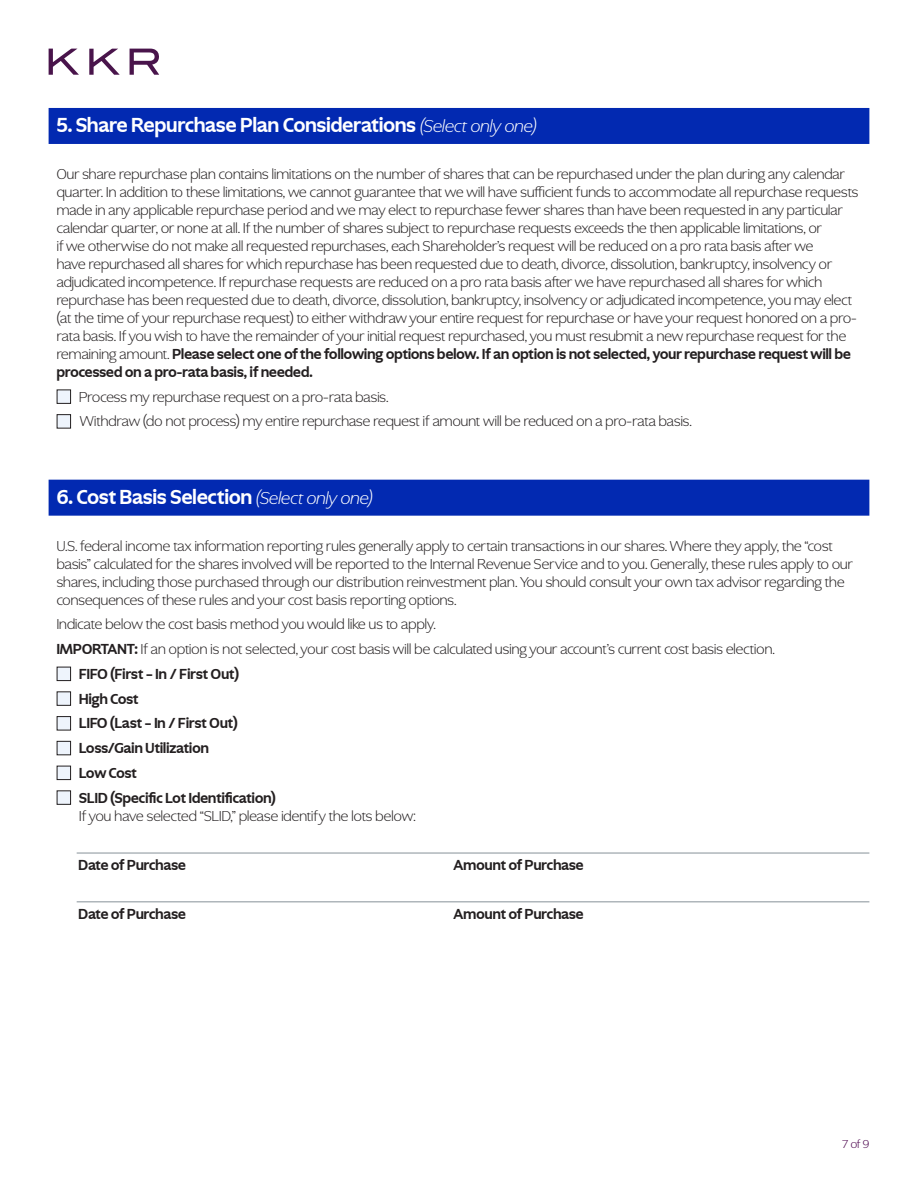
<style>
.page{position:relative;width:918px;height:1188px;background:#fff}
.page>*{position:absolute;margin:0;border:0;box-sizing:border-box;transform-origin:0 0}
.BLUE_BAR_HEAD_Bold_14_white__35_after{font:700 21px "Ghost";letter-spacing:.01em;color:#fff}
.Body_Light_10_black__0625_after{font:300 15px/18px "Ghost";letter-spacing:.01em;color:#231f20}
.Body_Bold_10_black__1_after{font:300 15px "Ghost";letter-spacing:.01em;color:#231f20}
.Body_Light_10_black__0625_after-2{font:700 15px "Ghost";letter-spacing:.01em;color:#231f20}
.Body_Bold_10_black__1875_after_under_rul{font:700 15px "Ghost";letter-spacing:.01em;color:#231f20}
.t1{font:300 12px "Ghost";color:#49004b}
.s1{font-weight:300;font-style:italic;font-size:18px}
.s2{font-weight:700}
</style>
<div class="page">
<div style="left:49px;top:108px;width:820px;height:36px;background:#0229b1"></div>
<div style="left:49px;top:480px;width:820px;height:36px;background:#0229b1"></div>
<div style="left:57px;top:390px;width:14px;height:13px;background:#eef4fc"></div>
<div style="left:57px;top:390px;width:14px;height:14px;border:1px solid #231f20"></div>
<div style="left:57px;top:415px;width:14px;height:13px;background:#eef4fc"></div>
<div style="left:57px;top:414px;width:14px;height:15px;border:1px solid #231f20"></div>
<div style="left:57px;top:667px;width:14px;height:14px;background:#eef4fc"></div>
<div style="left:57px;top:667px;width:14px;height:14px;border:1px solid #231f20"></div>
<div style="left:57px;top:692px;width:14px;height:13px;background:#eef4fc"></div>
<div style="left:57px;top:691px;width:14px;height:15px;border:1px solid #231f20"></div>
<div style="left:57px;top:717px;width:14px;height:13px;background:#eef4fc"></div>
<div style="left:57px;top:716px;width:14px;height:14px;border:1px solid #231f20"></div>
<div style="left:57px;top:741px;width:14px;height:14px;background:#eef4fc"></div>
<div style="left:57px;top:741px;width:14px;height:14px;border:1px solid #231f20"></div>
<div style="left:57px;top:766px;width:14px;height:14px;background:#eef4fc"></div>
<div style="left:57px;top:766px;width:14px;height:14px;border:1px solid #231f20"></div>
<div style="left:57px;top:791px;width:14px;height:13px;background:#eef4fc"></div>
<div style="left:57px;top:790px;width:14px;height:15px;border:1px solid #231f20"></div>
<hr style="left:77px;top:853px;width:792px;height:1px;background:#869198">
<hr style="left:77px;top:901px;width:792px;height:1px;background:#869198">
<svg style="left:49px;top:49px;width:110px;height:26px"></svg>
<p class="BLUE_BAR_HEAD_Bold_14_white__35_after" style="left:57px;top:112px;width:481px">5. Share Repurchase Plan Considerations <span class="s1">(Select only one)</span></p>
<p class="Body_Light_10_black__0625_after" style="left:57px;top:165px;width:803px">Our share repurchase plan contains limitations on the number of shares that can be repurchased under the plan during any calendar quarter. In addition to these limitations, we cannot guarantee that we will have sufficient funds to accommodate all repurchase requests made in any applicable repurchase period and we may elect to repurchase fewer shares than have been requested in any particular calendar quarter, or none at all. If the number of shares subject to repurchase requests exceeds the then applicable limitations, or<br>if we otherwise do not make all requested repurchases, each Shareholder’s request will be reduced on a pro rata basis after we<br>have repurchased all shares for which repurchase has been requested due to death, divorce, dissolution, bankruptcy, insolvency or adjudicated incompetence. If repurchase requests are reduced on a pro rata basis after we have repurchased all shares for which repurchase has been requested due to death, divorce, dissolution, bankruptcy, insolvency or adjudicated incompetence, you may elect (at the time of your repurchase request) to either withdraw your entire request for repurchase or have your request honored on a pro&shy;rata basis. If you wish to have the remainder of your initial request repurchased, you must resubmit a new repurchase request for the remaining amount. <span class="s2">Please select one of the following options below. If an option is not selected, your repurchase request will be processed on a pro-rata basis, if needed.</span></p>
<p class="Body_Light_10_black__0625_after" style="left:79px;top:388px;width:311px">Process my repurchase request on a pro-rata basis.</p>
<p class="Body_Bold_10_black__1_after" style="left:80px;top:413px;width:614px">Withdraw (do not process) my entire repurchase request if amount will be reduced on a pro-rata basis.</p>
<p class="BLUE_BAR_HEAD_Bold_14_white__35_after" style="left:57px;top:484px;width:317px">6. Cost Basis Selection <span class="s1">(Select only one)</span></p>
<p class="Body_Light_10_black__0625_after" style="left:57px;top:537px;width:798px">U.S. federal income tax information reporting rules generally apply to certain transactions in our shares. Where they apply, the “cost basis” calculated for the shares involved will be reported to the Internal Revenue Service and to you. Generally, these rules apply to our shares, including those purchased through our distribution reinvestment plan. You should consult your own tax advisor regarding the consequences of these rules and your cost basis reporting options.</p>
<p class="Body_Light_10_black__0625_after" style="left:57px;top:615px;width:381px">Indicate below the cost basis method you would like us to apply.</p>
<p class="Body_Light_10_black__0625_after" style="left:57px;top:640px;width:720px"><span class="s2">IMPORTANT:</span> If an option is not selected, your cost basis will be calculated using your account’s current cost basis election.</p>
<p class="Body_Light_10_black__0625_after-2" style="left:79px;top:665px;width:161px">FIFO (First – In / First Out)</p>
<p class="Body_Light_10_black__0625_after-2" style="left:79px;top:689px;width:61px">High Cost</p>
<p class="Body_Light_10_black__0625_after-2" style="left:79px;top:714px;width:160px">LIFO (Last – In / First Out)</p>
<p class="Body_Light_10_black__0625_after-2" style="left:79px;top:739px;width:131px">Loss/Gain Utilization</p>
<p class="Body_Light_10_black__0625_after-2" style="left:79px;top:764px;width:59px">Low Cost</p>
<p class="Body_Light_10_black__0625_after" style="left:79px;top:789px;width:339px"><span class="s2">SLID (Specific Lot Identification)<br></span>If you have selected “SLID,” please identify the lots below:</p>
<p class="Body_Bold_10_black__1875_after_under_rul" style="left:79px;top:855px;width:109px">Date of Purchase</p>
<p class="Body_Bold_10_black__1875_after_under_rul" style="left:454px;top:855px;width:132px">Amount of Purchase</p>
<p class="Body_Bold_10_black__1875_after_under_rul" style="left:79px;top:904px;width:109px">Date of Purchase</p>
<p class="Body_Bold_10_black__1875_after_under_rul" style="left:454px;top:904px;width:132px">Amount of Purchase</p>
<p class="t1" style="left:843px;top:1137px;width:28px">7 of 9</p>
</div>
